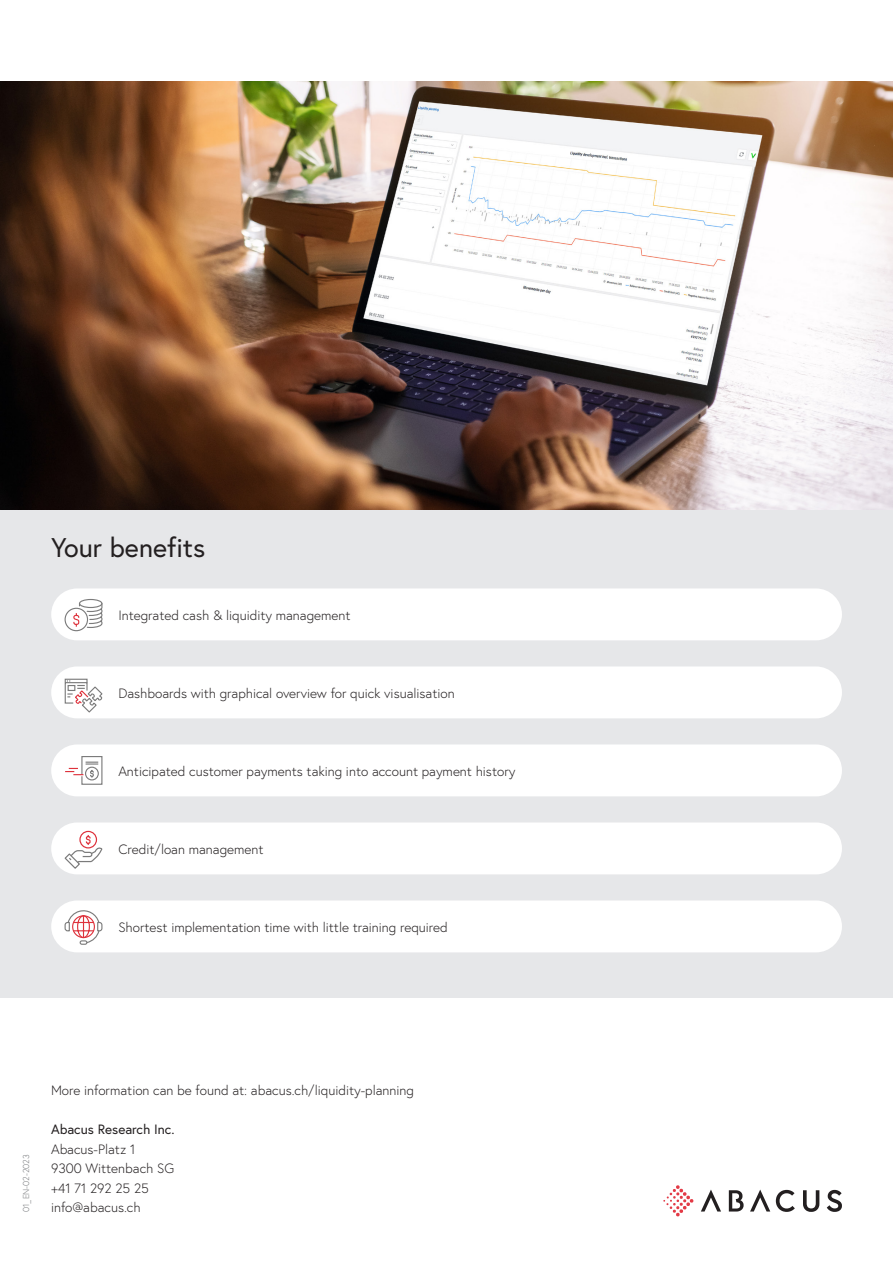
<style>
.page{position:relative;width:893px;height:1263px;background:#fff}
.page>*{position:absolute;margin:0;border:0;box-sizing:border-box;transform-origin:0 0}
.Subhead_18pt{font:27px "Europa";color:#231f20}
.Aufzählung_9pt{font:300 13.5px "Europa";color:#231f20}
.Lauftext_links_9pt{font:300 13.5px "Europa";color:#231f20}
.Lauftext_links_9pt-2{font:13.5px "Europa";color:#231f20}
.DRUCKCODE_5_75pt{font:300 8.7px "Europa";color:#76787b}
</style>
<div class="page">
<svg style="left:776px;top:1190px;width:19px;height:22px"></svg>
<svg style="left:827px;top:1190px;width:15px;height:22px"></svg>
<svg style="left:803px;top:1190px;width:16px;height:22px"></svg>
<svg style="left:701px;top:1189px;width:20px;height:22px"></svg>
<svg style="left:750px;top:1189px;width:20px;height:22px"></svg>
<svg style="left:729px;top:1190px;width:15px;height:21px"></svg>
<svg style="left:663px;top:1185px;width:31px;height:31px"></svg>
<img style="left:0;top:81px;width:893px;height:429px">
<div style="left:0;top:510px;width:893px;height:488px;background:#e6e7e9"></div>
<div style="left:51px;top:588px;width:791px;height:52px;background:#fff;border-radius:26px"></div>
<div style="left:51px;top:666px;width:791px;height:52px;background:#fff;border-radius:26px"></div>
<div style="left:51px;top:744px;width:791px;height:52px;background:#fff;border-radius:26px"></div>
<div style="left:51px;top:822px;width:791px;height:52px;background:#fff;border-radius:26px"></div>
<div style="left:51px;top:900px;width:791px;height:52px;background:#fff;border-radius:26px"></div>
<svg style="left:64px;top:834px;width:39px;height:35px"></svg>
<div style="left:79px;top:831px;width:18px;height:17px;border:1px solid #de323c;border-radius:50%"></div>
<svg style="left:64px;top:678px;width:39px;height:35px"></svg>
<svg style="left:64px;top:910px;width:39px;height:35px"></svg>
<svg style="left:65px;top:756px;width:38px;height:29px"></svg>
<svg style="left:73px;top:613px;width:7px;height:14px"></svg>
<div style="left:79px;top:599px;width:23px;height:9px;border:1px solid #7b7b7b;border-radius:50%"></div>
<svg style="left:86px;top:602px;width:17px;height:26px"></svg>
<div style="left:65px;top:608px;width:23px;height:23px;border:1px solid #7b7b7b;border-radius:11px"></div>
<p class="Subhead_18pt" style="left:51px;top:530px;width:156px">Your benefits</p>
<p class="Aufzählung_9pt" style="left:118px;top:606px;width:234px">Integrated cash &amp; liquidity management</p>
<p class="Aufzählung_9pt" style="left:118px;top:684px;width:338px">Dashboards with graphical overview for quick visualisation</p>
<p class="Aufzählung_9pt" style="left:118px;top:762px;width:398px">Anticipated customer payments taking into account payment history</p>
<p class="Aufzählung_9pt" style="left:118px;top:840px;width:147px">Credit/loan management</p>
<p class="Aufzählung_9pt" style="left:118px;top:918px;width:331px">Shortest implementation time with little training required</p>
<p class="DRUCKCODE_5_75pt" style="left:21px;top:1212px;width:59px;rotate:-90deg">01_EN-02-2023</p>
<p class="Lauftext_links_9pt" style="left:51px;top:1082px;width:364px">More information can be found at: abacus.ch/liquidity-planning</p>
<p class="Lauftext_links_9pt-2" style="left:51px;top:1121px;width:125px">Abacus Research Inc.</p>
<p class="Lauftext_links_9pt" style="left:51px;top:1140px;width:86px">Abacus-Platz 1</p>
<p class="Lauftext_links_9pt" style="left:51px;top:1160px;width:125px">9300 Wittenbach SG</p>
<p class="Lauftext_links_9pt" style="left:51px;top:1179px;width:99px">+41 71 292 25 25</p>
<p class="Lauftext_links_9pt" style="left:51px;top:1199px;width:91px">info@abacus.ch</p>
</div>
